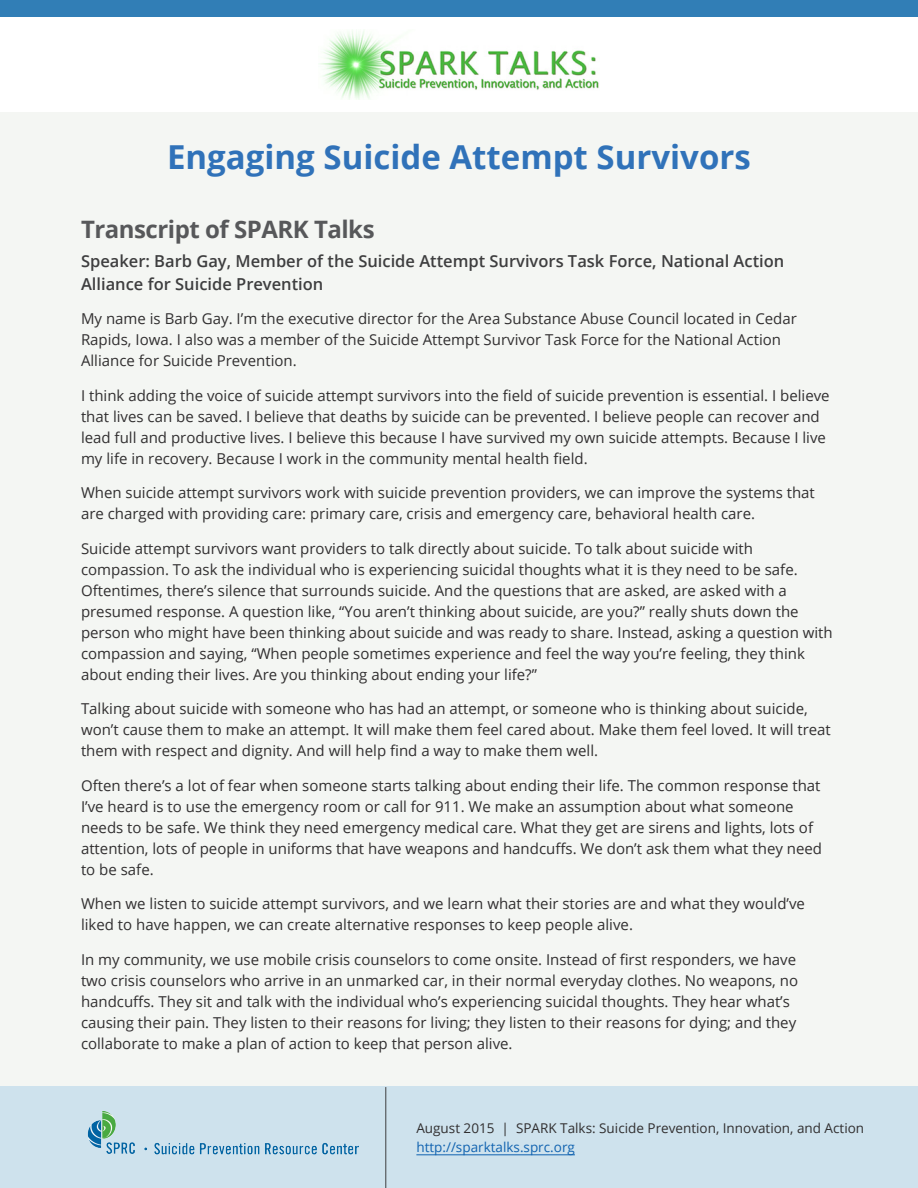
<style>
.page{position:relative;width:918px;height:1188px;background:#fff}
.page>*{position:absolute;margin:0;border:0;box-sizing:border-box;transform-origin:0 0}
.document_type{font:700 33px "Open Sans";color:#3072b9}
.t1{font:700 24px "Open Sans";letter-spacing:-.02em;color:#57585a}
.subtitle{font:600 16.5px/22.5px "Open Sans";color:#3e3e3f}
.body{font:15px/21px "Open Sans";color:#312f30}
.t2{font:13.5px "Open Sans";color:#312f30}
.t3{font:13.5px "Open Sans";color:#1163b0}
</style>
<div class="page">
<div style="left:0;top:112px;width:918px;height:995px;background:#f4f6f3"></div>
<div style="left:0;top:0;width:918px;height:17px;background:#317eb6"></div>
<div style="left:0;top:1086px;width:918px;height:102px;background:#cee2ed"></div>
<img style="left:87px;top:1111px;width:272px;height:44px">
<hr style="left:386px;top:1087px;width:1px;height:101px;background:#3e3e3f">
<img style="left:319px;top:30px;width:280px;height:70px">
<hr style="left:416px;top:1155px;width:159px;height:1px;background:#1163b0">
<p class="document_type" style="left:167px;top:134px;width:585px">Engaging Suicide Attempt Survivors</p>
<p class="t1" style="left:81px;top:212px;width:295px">Transcript of SPARK Talks</p>
<p class="subtitle" style="left:81px;top:250px;width:705px">Speaker: Barb Gay, Member of the Suicide Attempt Survivors Task Force, National Action<br>Alliance for Suicide Prevention</p>
<p class="body" style="left:81px;top:308px;width:717px">My name is Barb Gay. I’m the executive director for the Area Substance Abuse Council located in Cedar<br>Rapids, Iowa. I also was a member of the Suicide Attempt Survivor Task Force for the National Action<br>Alliance for Suicide Prevention.</p>
<p class="body" style="left:81px;top:384px;width:750px">I think adding the voice of suicide attempt survivors into the field of suicide prevention is essential. I believe that lives can be saved. I believe that deaths by suicide can be prevented. I believe people can recover and lead full and productive lives. I believe this because I have survived my own suicide attempts. Because I live my life in recovery. Because I work in the community mental health field.</p>
<p class="body" style="left:81px;top:482px;width:735px">When suicide attempt survivors work with suicide prevention providers, we can improve the systems that are charged with providing care: primary care, crisis and emergency care, behavioral health care.</p>
<p class="body" style="left:81px;top:537px;width:753px">Suicide attempt survivors want providers to talk directly about suicide. To talk about suicide with compassion. To ask the individual who is experiencing suicidal thoughts what it is they need to be safe.<br>Oftentimes, there’s silence that surrounds suicide. And the questions that are asked, are asked with a presumed response. A question like, “You aren’t thinking about suicide, are you?” really shuts down the person who might have been thinking about suicide and was ready to share. Instead, asking a question with compassion and saying, “When people sometimes experience and feel the way you’re feeling, they think about ending their lives. Are you thinking about ending your life?”</p>
<p class="body" style="left:81px;top:698px;width:751px">Talking about suicide with someone who has had an attempt, or someone who is thinking about suicide, won’t cause them to make an attempt. It will make them feel cared about. Make them feel loved. It will treat them with respect and dignity. And will help find a way to make them well.</p>
<p class="body" style="left:81px;top:774px;width:743px">Often there’s a lot of fear when someone starts talking about ending their life. The common response that I’ve heard is to use the emergency room or call for 911. We make an assumption about what someone needs to be safe. We think they need emergency medical care. What they get are sirens and lights, lots of attention, lots of people in uniforms that have weapons and handcuffs. We don’t ask them what they need to be safe.</p>
<p class="body" style="left:81px;top:893px;width:726px">When we listen to suicide attempt survivors, and we learn what their stories are and what they would’ve liked to have happen, we can create alternative responses to keep people alive.</p>
<p class="body" style="left:81px;top:948px;width:719px">In my community, we use mobile crisis counselors to come onsite. Instead of first responders, we have two crisis counselors who arrive in an unmarked car, in their normal everyday clothes. No weapons, no handcuffs. They sit and talk with the individual who’s experiencing suicidal thoughts. They hear what’s causing their pain. They listen to their reasons for living; they listen to their reasons for dying; and they collaborate to make a plan of action to keep that person alive.</p>
<p class="t2" style="left:416px;top:1119px;width:449px">August 2015 | SPARK Talks: Suicide Prevention, Innovation, and Action</p>
<p class="t3" style="left:416px;top:1138px;width:160px">http://sparktalks.sprc.org</p>
</div>
